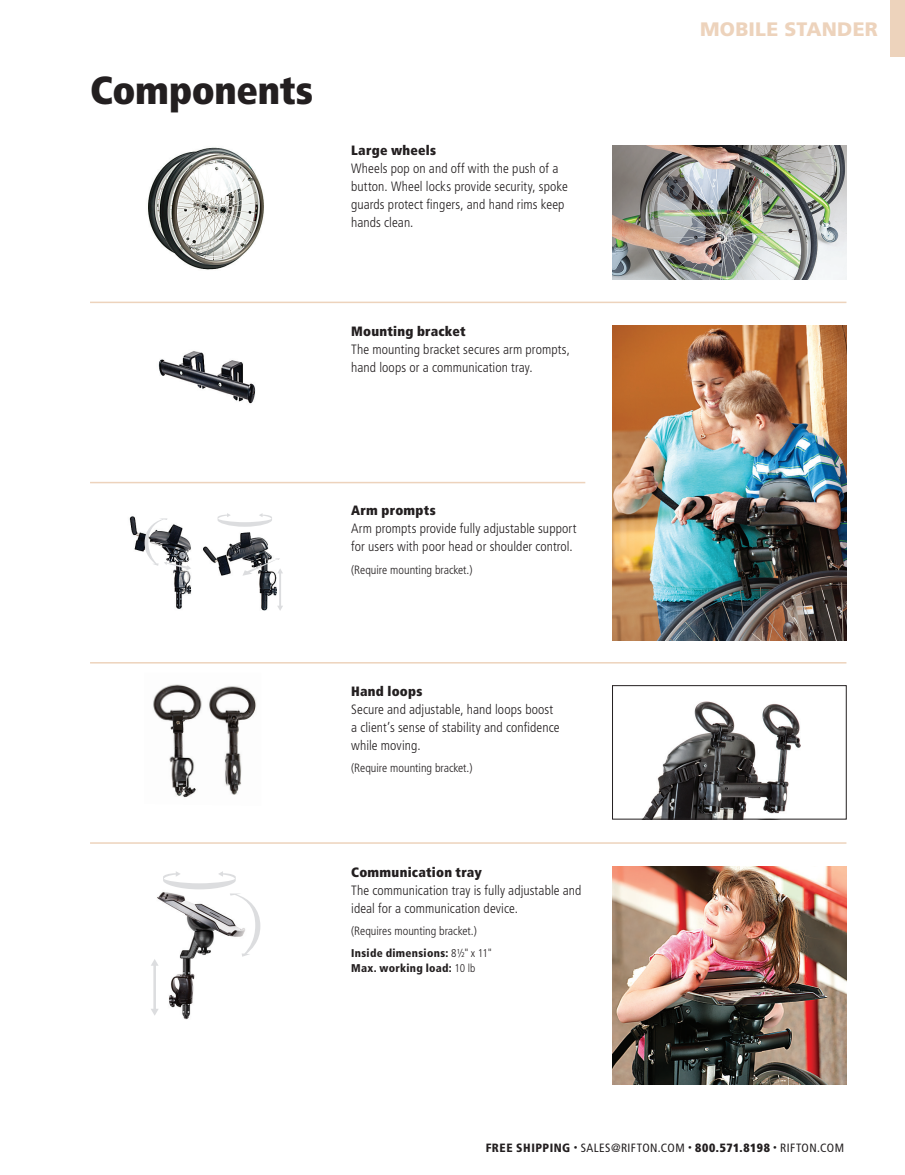
<style>
.page{position:relative;width:905px;height:1175px;background:#fff}
.page>*{position:absolute;margin:0;border:0;box-sizing:border-box;transform-origin:0 0}
.A_head{font:900 condensed 39px "Frutiger LT Std";letter-spacing:-.01em;color:#231f20}
.t1{font:900 19.5px "Frutiger LT Std";letter-spacing:.01em;color:#edd3bc}
.Text_Frut_47_Light_9_12{font:300 condensed 13.5px/18px "Frutiger LT Std";letter-spacing:.005em;color:#231f20}
.Caption_47_Lt_8_10_solid{font:300 condensed 13.5px/18px "Frutiger LT Std";letter-spacing:.005em;color:#231f20}
.Text_Frut_47_Light_9_12-2{font:900 condensed 13.5px "Frutiger LT Std";letter-spacing:.015em;color:#231f20}
.Caption_47_Lt_8_10_solid-2{font:900 condensed 13.5px "Frutiger LT Std";letter-spacing:.02em;color:#231f20}
.Caption_47_Lt_8_10__p5b{font:300 condensed 12px "Frutiger LT Std";color:#231f20}
.t2{font:condensed 12px "Frutiger LT Std";letter-spacing:.035em;color:#231f20}
.Size_measures{font:900 condensed 11.25px/15px "Frutiger LT Std";letter-spacing:.025em;color:#231f20}
.s1{font-weight:300}
.s2{font-weight:900}
.s3{font-weight:700;font-size:7.5px}
</style>
<div class="page">
<div style="left:890px;top:0;width:14px;height:57px;background:#edd3bc"></div>
<img style="left:203px;top:532px;width:69px;height:44px">
<svg style="left:242px;top:558px;width:41px;height:53px"></svg>
<img style="left:612px;top:866px;width:234px;height:218px">
<img style="left:612px;top:325px;width:234px;height:315px">
<img style="left:644px;top:701px;width:157px;height:116px">
<div style="left:612px;top:685px;width:234px;height:134px;border:1px solid #231f20"></div>
<img style="left:148px;top:147px;width:116px;height:123px">
<img style="left:158px;top:351px;width:98px;height:53px">
<img style="left:153px;top:684px;width:104px;height:114px">
<img style="left:129px;top:516px;width:63px;height:93px">
<svg style="left:144px;top:518px;width:47px;height:52px"></svg>
<svg style="left:217px;top:513px;width:55px;height:14px"></svg>
<svg style="left:151px;top:871px;width:109px;height:144px"></svg>
<hr style="left:90px;top:482px;width:495px;height:1px;background:#edd3bc">
<hr style="left:90px;top:662px;width:756px;height:1px;background:#edd3bc">
<hr style="left:90px;top:301px;width:756px;height:2px;background:#edd3bc">
<img style="left:612px;top:146px;width:234px;height:133px">
<hr style="left:90px;top:842px;width:756px;height:1px;background:#edd3bc">
<p class="A_head" style="left:90px;top:66px;width:224px">Components</p>
<p class="Text_Frut_47_Light_9_12-2" style="left:351px;top:142px;width:86px">Large wheels</p>
<p class="Text_Frut_47_Light_9_12" style="left:351px;top:160px;width:218px">Wheels pop on and off with the push of a button. Wheel locks provide security, spoke guards protect fingers, and hand rims keep hands clean.</p>
<p class="Caption_47_Lt_8_10_solid-2" style="left:351px;top:323px;width:116px">Mounting bracket</p>
<p class="Caption_47_Lt_8_10_solid" style="left:351px;top:340px;width:220px">The mounting bracket secures arm prompts, hand loops or a communication tray.</p>
<p class="Text_Frut_47_Light_9_12-2" style="left:351px;top:502px;width:86px">Arm prompts</p>
<p class="Text_Frut_47_Light_9_12" style="left:351px;top:520px;width:227px">Arm prompts provide fully adjustable support for users with poor head or shoulder control.</p>
<p class="Caption_47_Lt_8_10__p5b" style="left:351px;top:563px;width:123px">(Require mounting bracket.)</p>
<p class="Text_Frut_47_Light_9_12-2" style="left:351px;top:682px;width:73px">Hand loops</p>
<p class="Text_Frut_47_Light_9_12" style="left:351px;top:700px;width:210px">Secure and adjustable, hand loops boost a client’s sense of stability and confidence while moving.</p>
<p class="Caption_47_Lt_8_10__p5b" style="left:351px;top:761px;width:123px">(Require mounting bracket.)</p>
<p class="Text_Frut_47_Light_9_12-2" style="left:351px;top:863px;width:132px">Communication tray</p>
<p class="Text_Frut_47_Light_9_12" style="left:351px;top:881px;width:232px">The communication tray is fully adjustable and ideal for a communication device.</p>
<p class="Caption_47_Lt_8_10__p5b" style="left:351px;top:924px;width:127px">(Requires mounting bracket.)</p>
<p class="Size_measures" style="left:351px;top:945px;width:143px">Inside dimensions: <span class="s1">8½"x 11"<br></span>Max. working load: <span class="s1">10 lb</span></p>
<h2 class="t1" style="left:700px;top:17px;width:179px">MOBILE STANDER</h2>
<p class="t2" style="left:485px;top:1140px;width:360px"><span class="s2">FREE SHIPPING</span> <span class="s3">•</span> SALES@RIFTON.COM <span class="s3">•</span> <span class="s2">800.571.8198</span> <span class="s3">•</span> RIFTON.COM</p>
</div>
